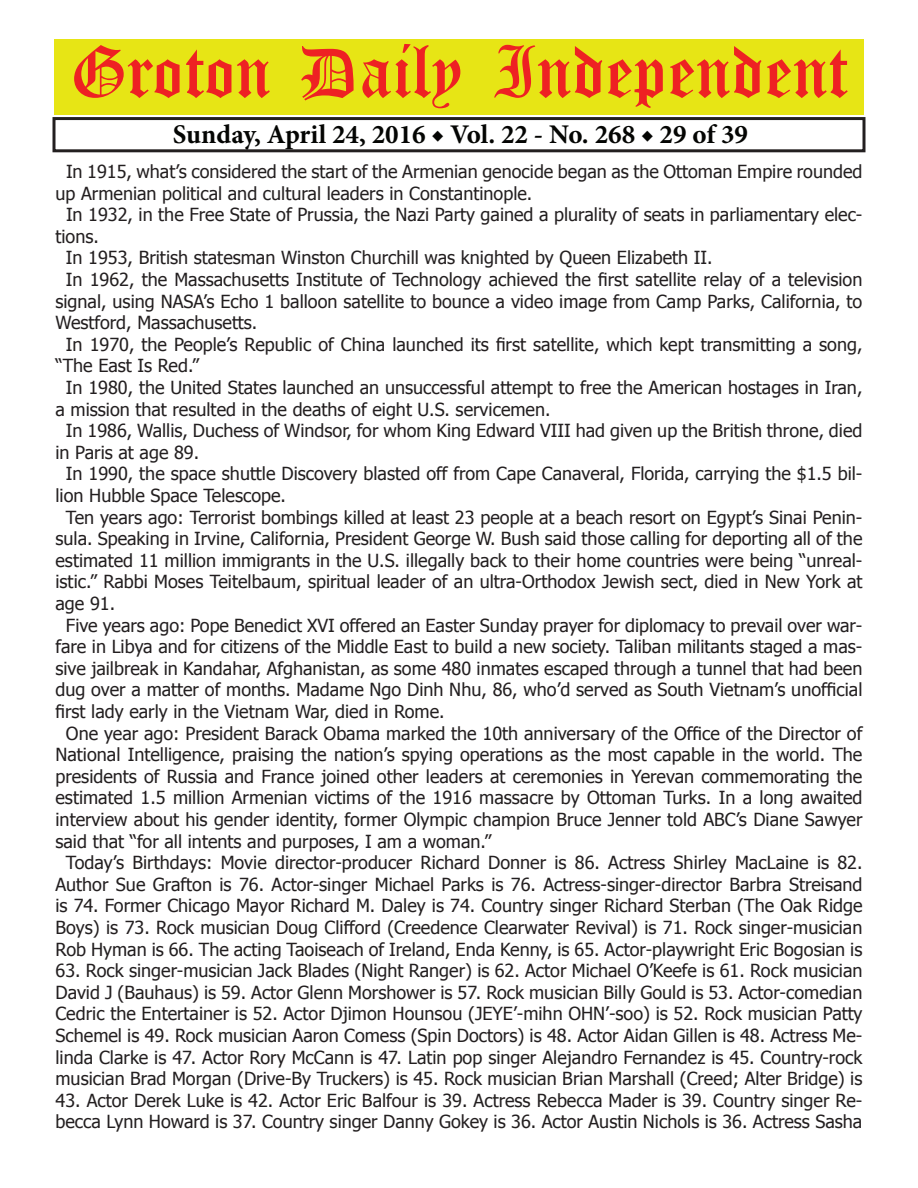
<style>
.page{position:relative;width:918px;height:1188px;background:#fff}
.page>*{position:absolute;margin:0;border:0;box-sizing:border-box;transform-origin:0 0}
.t1{font:54px "Old English Five";color:#ee2123}
.t2{font:700 27px "Minion Pro";color:#040503}
.t3{font:18px/21.6px "Tahoma";color:#231f20;text-align:justify}
</style>
<div class="page">
<div style="left:52px;top:117px;width:814px;height:35px;border:3px solid #231f20"></div>
<div style="left:54px;top:40px;width:810px;height:75px;background:#e7e515"></div>
<h1 class="t1" style="left:70px;top:47px;width:779px">Groton Daily Independent</h1>
<h2 class="t2" style="left:173px;top:116px;width:577px">Sunday, April 24, 2016 ◆ Vol. 22 - No. 268 ◆ 29 of 39</h2>
<p class="t3" style="left:66px;top:160px;width:798px">In 1915, what’s considered the start of the Armenian genocide began as the Ottoman Empire rounded</p>
<p class="t3" style="left:56px;top:181px;width:478px">up Armenian political and cultural leaders in Constantinople.</p>
<p class="t3" style="left:66px;top:203px;width:798px">In 1932, in the Free State of Prussia, the Nazi Party gained a plurality of seats in parliamentary elec-</p>
<p class="t3" style="left:56px;top:225px;width:45px">tions.</p>
<p class="t3" style="left:66px;top:246px;width:648px">In 1953, British statesman Winston Churchill was knighted by Queen Elizabeth II.</p>
<p class="t3" style="left:66px;top:268px;width:798px">In 1962, the Massachusetts Institute of Technology achieved the first satellite relay of a television</p>
<p class="t3" style="left:56px;top:289px;width:808px">signal, using NASA’s Echo 1 balloon satellite to bounce a video image from Camp Parks, California, to</p>
<p class="t3" style="left:56px;top:311px;width:203px">Westford, Massachusetts.</p>
<p class="t3" style="left:66px;top:333px;width:798px">In 1970, the People’s Republic of China launched its first satellite, which kept transmitting a song,</p>
<p class="t3" style="left:56px;top:354px;width:145px">“The East Is Red.”</p>
<p class="t3" style="left:66px;top:376px;width:798px">In 1980, the United States launched an unsuccessful attempt to free the American hostages in Iran,</p>
<p class="t3" style="left:56px;top:397px;width:497px">a mission that resulted in the deaths of eight U.S. servicemen.</p>
<p class="t3" style="left:66px;top:419px;width:798px">In 1986, Wallis, Duchess of Windsor, for whom King Edward VIII had given up the British throne, died</p>
<p class="t3" style="left:56px;top:441px;width:145px">in Paris at age 89.</p>
<p class="t3" style="left:66px;top:462px;width:798px">In 1990, the space shuttle Discovery blasted off from Cape Canaveral, Florida, carrying the $1.5 bil-</p>
<p class="t3" style="left:56px;top:484px;width:232px">lion Hubble Space Telescope.</p>
<p class="t3" style="left:66px;top:505px;width:798px">Ten years ago: Terrorist bombings killed at least 23 people at a beach resort on Egypt’s Sinai Penin-</p>
<p class="t3" style="left:56px;top:527px;width:808px">sula. Speaking in Irvine, California, President George W. Bush said those calling for deporting all of the</p>
<p class="t3" style="left:56px;top:549px;width:808px">estimated 11 million immigrants in the U.S. illegally back to their home countries were being “unreal-</p>
<p class="t3" style="left:56px;top:570px;width:808px">istic.” Rabbi Moses Teitelbaum, spiritual leader of an ultra-Orthodox Jewish sect, died in New York at</p>
<p class="t3" style="left:56px;top:592px;width:61px">age 91.</p>
<p class="t3" style="left:66px;top:613px;width:798px">Five years ago: Pope Benedict XVI offered an Easter Sunday prayer for diplomacy to prevail over war-</p>
<p class="t3" style="left:56px;top:635px;width:808px">fare in Libya and for citizens of the Middle East to build a new society. Taliban militants staged a mas-</p>
<p class="t3" style="left:56px;top:657px;width:808px">sive jailbreak in Kandahar, Afghanistan, as some 480 inmates escaped through a tunnel that had been</p>
<p class="t3" style="left:56px;top:678px;width:808px">dug over a matter of months. Madame Ngo Dinh Nhu, 86, who’d served as South Vietnam’s unofficial</p>
<p class="t3" style="left:56px;top:700px;width:391px">first lady early in the Vietnam War, died in Rome.</p>
<p class="t3" style="left:66px;top:721px;width:798px">One year ago: President Barack Obama marked the 10th anniversary of the Office of the Director of</p>
<p class="t3" style="left:56px;top:743px;width:808px">National Intelligence, praising the nation’s spying operations as the most capable in the world. The</p>
<p class="t3" style="left:56px;top:765px;width:808px">presidents of Russia and France joined other leaders at ceremonies in Yerevan commemorating the</p>
<p class="t3" style="left:56px;top:786px;width:808px">estimated 1.5 million Armenian victims of the 1916 massacre by Ottoman Turks. In a long awaited</p>
<p class="t3" style="left:56px;top:808px;width:808px">interview about his gender identity, former Olympic champion Bruce Jenner told ABC’s Diane Sawyer</p>
<p class="t3" style="left:56px;top:829px;width:437px">said that “for all intents and purposes, I am a woman.”</p>
<p class="t3" style="left:66px;top:851px;width:798px">Today’s Birthdays: Movie director-producer Richard Donner is 86. Actress Shirley MacLaine is 82.</p>
<p class="t3" style="left:56px;top:873px;width:809px">Author Sue Grafton is 76. Actor-singer Michael Parks is 76. Actress-singer-director Barbra Streisand</p>
<p class="t3" style="left:56px;top:894px;width:809px">is 74. Former Chicago Mayor Richard M. Daley is 74. Country singer Richard Sterban (The Oak Ridge</p>
<p class="t3" style="left:56px;top:916px;width:808px">Boys) is 73. Rock musician Doug Clifford (Creedence Clearwater Revival) is 71. Rock singer-musician</p>
<p class="t3" style="left:56px;top:937px;width:808px">Rob Hyman is 66. The acting Taoiseach of Ireland, Enda Kenny, is 65. Actor-playwright Eric Bogosian is</p>
<p class="t3" style="left:56px;top:959px;width:809px">63. Rock singer-musician Jack Blades (Night Ranger) is 62. Actor Michael O’Keefe is 61. Rock musician David J (Bauhaus) is 59. Actor Glenn Morshower is 57. Rock musician Billy Gould is 53. Actor-comedian Cedric the Entertainer is 52. Actor Djimon Hounsou (JEYE’-mihn OHN’-soo) is 52. Rock musician Patty Schemel is 49. Rock musician Aaron Comess (Spin Doctors) is 48. Actor Aidan Gillen is 48. Actress Me&shy;linda Clarke is 47. Actor Rory McCann is 47. Latin pop singer Alejandro Fernandez is 45. Country-rock musician Brad Morgan (Drive-By Truckers) is 45. Rock musician Brian Marshall (Creed; Alter Bridge) is</p>
<p class="t3" style="left:56px;top:1089px;width:808px">43. Actor Derek Luke is 42. Actor Eric Balfour is 39. Actress Rebecca Mader is 39. Country singer Re&shy;becca Lynn Howard is 37. Country singer Danny Gokey is 36. Actor Austin Nichols is 36. Actress Sasha</p>
</div>
